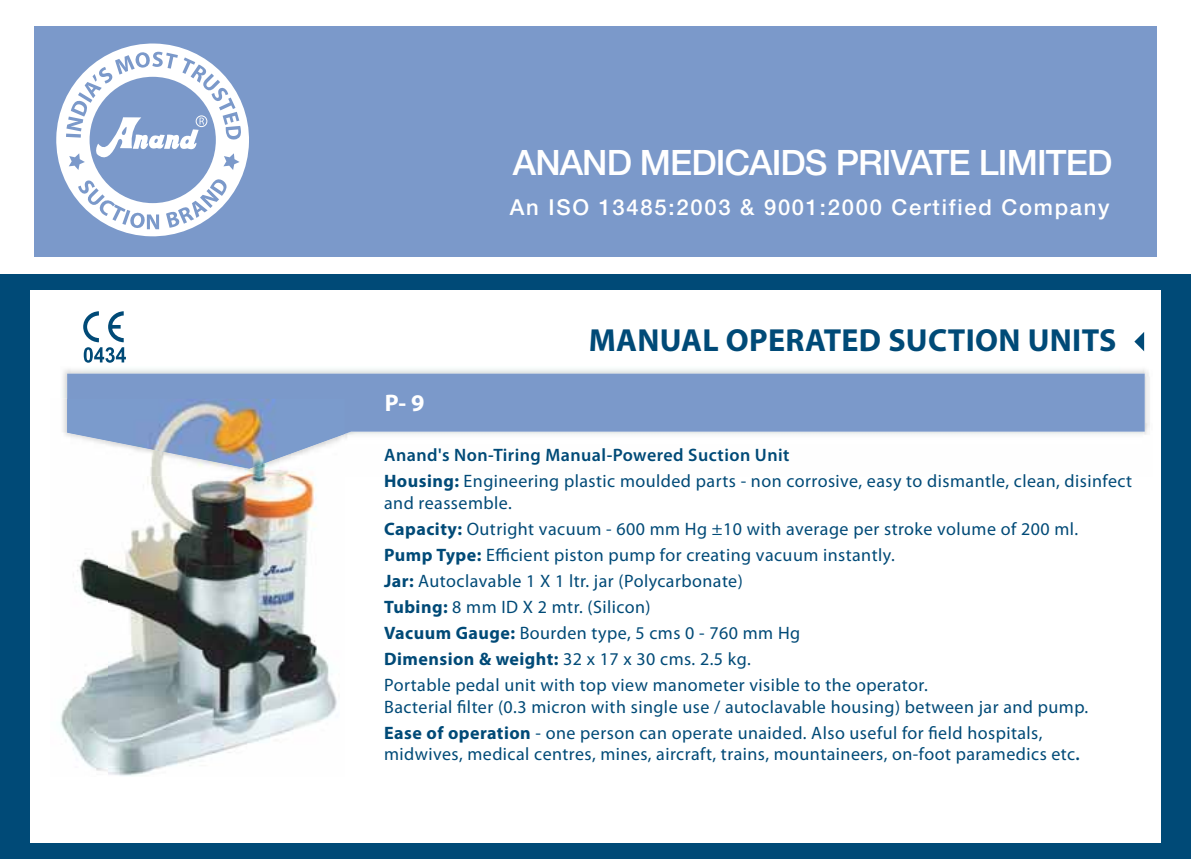
<style>
.page{position:relative;width:1191px;height:860px;background:#fff}
.page>*{position:absolute;margin:0;border:0;box-sizing:border-box;transform-origin:0 0}
.t1{font:500 35px "Helvetica Neue";letter-spacing:-.025em;color:#fff}
.t2{font:700 32px "Myriad Pro";letter-spacing:.01em;color:#004a77}
.t3{font:700 24px "Myriad Pro";color:#fff}
.t4{font:500 22px "Helvetica Neue";letter-spacing:.08em;color:#fff}
.t5{font:18px/26px "Myriad Pro";letter-spacing:.025em;color:#004a77}
.s1{font-weight:600}
.s2{font-weight:700}
</style>
<div class="page">
<div style="left:0;top:274px;width:1191px;height:584px;background:#004a77"></div>
<div style="left:30px;top:290px;width:1130px;height:552px;background:#fff"></div>
<div style="left:34px;top:26px;width:1123px;height:230px;background:#7b99ca"></div>
<svg style="left:56px;top:43px;width:193px;height:194px"></svg>
<div style="left:196px;top:115px;width:11px;height:12px;border:1px solid #fff;border-radius:50%"></div>
<svg style="left:1134px;top:332px;width:10px;height:19px"></svg>
<img style="left:62px;top:369px;width:1088px;height:66px">
<svg style="left:67px;top:373px;width:1077px;height:65px;background:#86a1ce"></svg>
<svg style="left:83px;top:311px;width:43px;height:51px"></svg>
<img style="left:60px;top:553px;width:49px;height:222px">
<img style="left:109px;top:476px;width:228px;height:300px">
<img style="left:62px;top:398px;width:237px;height:78px">
<img style="left:67px;top:398px;width:277px;height:70px">
<p class="t1" style="left:513px;top:150px;width:601px">ANAND MEDICAIDS PRIVATE LIMITED</p>
<p class="t4" style="left:510px;top:199px;width:601px">An ISO 13485:2003 &amp; 9001:2000 Certified Company</p>
<p class="t2" style="left:589px;top:321px;width:529px">MANUAL OPERATED SUCTION UNITS</p>
<p class="t3" style="left:385px;top:388px;width:41px">P- 9</p>
<p class="t5" style="left:384px;top:443px;width:749px"><span class="s1">Anand's Non-Tiring Manual-Powered Suction Unit<br></span><span class="s2">Housing:</span> Engineering plastic moulded parts - non corrosive, easy to dismantle, clean, disinfect</p>
<p class="t5" style="left:384px;top:491px;width:695px">and reassemble.<br><span class="s2">Capacity:</span> Outright vacuum - 600 mm Hg ±10 with average per stroke volume of 200 ml.<br><span class="s2">Pump Type:</span> Efficient piston pump for creating vacuum instantly.<br><span class="s2">Jar:</span> Autoclavable 1 X 1 ltr. jar (Polycarbonate)<br><span class="s2">Tubing:</span> 8 mm ID X 2 mtr. (Silicon)<br><span class="s2">Vacuum Gauge:</span> Bourden type, 5 cms 0 - 760 mm Hg<br><span class="s2">Dimension &amp; weight:</span> 32 x 17 x 30 cms. 2.5 kg.<br>Portable pedal unit with top view manometer visible to the operator.</p>
<p class="t5" style="left:384px;top:694px;width:705px">Bacterial filter (0.3 micron with single use / autoclavable housing) between jar and pump.<br><span class="s2">Ease of operation</span> - one person can operate unaided. Also useful for field hospitals,</p>
<p class="t5" style="left:384px;top:742px;width:697px">midwives, medical centres, mines, aircraft, trains, mountaineers, on-foot paramedics etc<span class="s1">.</span></p>
</div>
